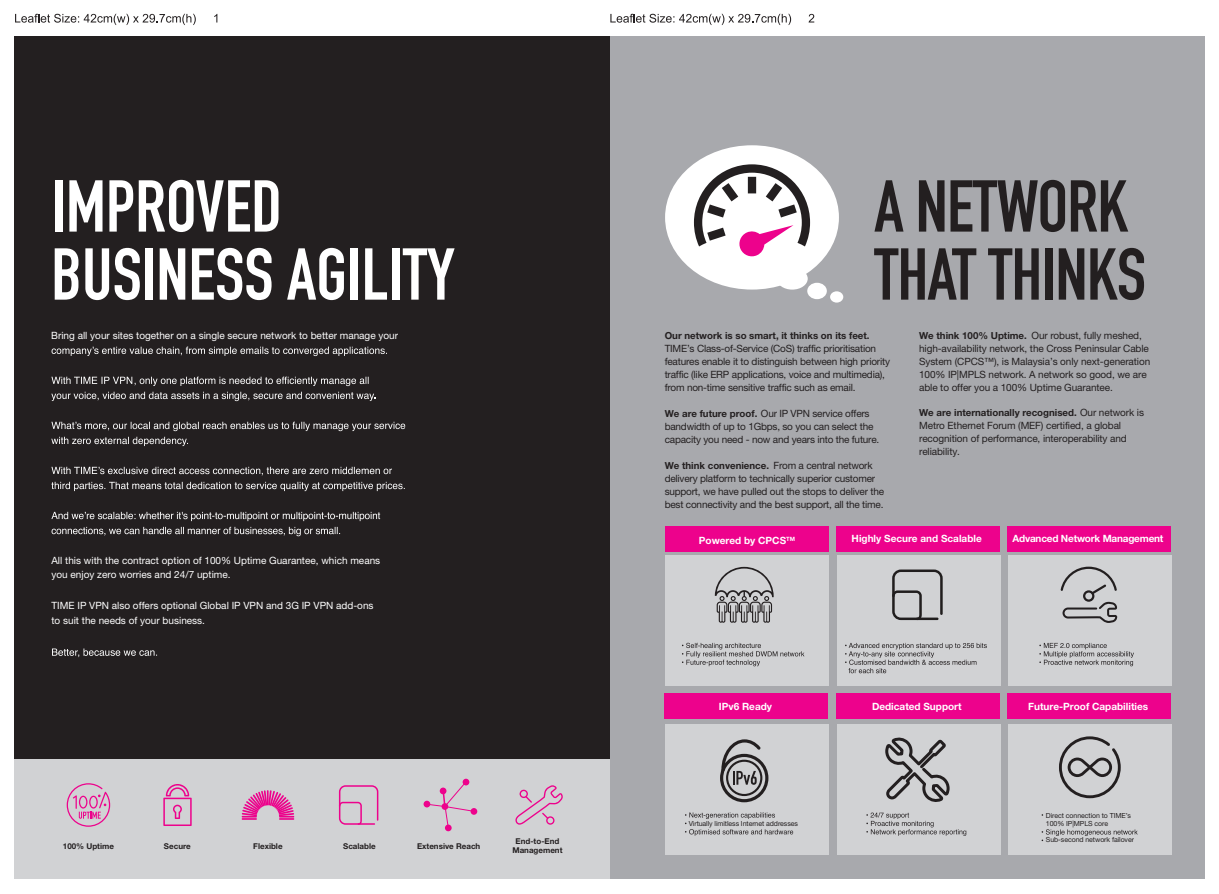
<style>
.page{position:relative;width:1219px;height:894px;background:#fff}
.page>*{position:absolute;margin:0;border:0;box-sizing:border-box;transform-origin:0 0}
.t1{font:72px/68px "DIN Engschrift";color:#fff}
.t2{font:72px/68px "DIN Engschrift";letter-spacing:-.01em;color:#231f20}
.t3{font:10px/13px "Helvetica Neue";letter-spacing:-.02em;color:#231f20}
.t4{font:10px/14.5px "Helvetica Neue";color:#fff}
.t5{font:700 10px "Helvetica Neue";color:#fff}
.t6{font:700 10px "Helvetica Neue";letter-spacing:-.02em;color:#fff}
.t7{font:700 9.7px "Helvetica Neue";color:#231f20}
.t8{font:700 8px/9.6px "Helvetica Neue";color:#231f20;text-align:center}
.t9{font:7px/8px "Helvetica Neue";letter-spacing:-.01em;color:#231f20}
.s1{font-weight:700;font-size:9.7px}
.s2{font-weight:400;font-size:10px}
</style>
<div class="page">
<div style="left:609px;top:37px;width:596px;height:841px;background:#a8a9ad"></div>
<div style="left:14px;top:37px;width:595px;height:841px;background:#231f20"></div>
<div style="left:665px;top:145px;width:174px;height:144px;background:#fff;border-radius:50%"></div>
<svg style="left:694px;top:164px;width:116px;height:93px"></svg>
<div style="left:777px;top:267px;width:31px;height:22px;background:#fff;border-radius:50%"></div>
<div style="left:807px;top:282px;width:20px;height:17px;background:#fff;border-radius:50%"></div>
<div style="left:830px;top:291px;width:13px;height:11px;background:#fff;border-radius:50%"></div>
<svg style="left:15px;top:14px;width:181px;height:11px"></svg>
<svg style="left:214px;top:14px;width:3px;height:8px"></svg>
<svg style="left:610px;top:14px;width:181px;height:11px"></svg>
<svg style="left:809px;top:14px;width:5px;height:8px"></svg>
<svg style="left:52px;top:346px;width:335px;height:10px"></svg>
<svg style="left:51px;top:376px;width:324px;height:25px"></svg>
<svg style="left:51px;top:421px;width:354px;height:25px"></svg>
<svg style="left:51px;top:466px;width:341px;height:9px"></svg>
<svg style="left:51px;top:481px;width:354px;height:10px"></svg>
<svg style="left:51px;top:511px;width:329px;height:25px"></svg>
<svg style="left:52px;top:648px;width:105px;height:8px"></svg>
<div style="left:665px;top:555px;width:163px;height:130px;background:#d1d2d4"></div>
<div style="left:837px;top:555px;width:163px;height:130px;background:#d1d2d4"></div>
<div style="left:1008px;top:555px;width:163px;height:130px;background:#d1d2d4"></div>
<div style="left:665px;top:723px;width:163px;height:130px;background:#d1d2d4"></div>
<div style="left:837px;top:723px;width:163px;height:130px;background:#d1d2d4"></div>
<div style="left:1008px;top:723px;width:163px;height:130px;background:#d1d2d4"></div>
<div style="left:665px;top:526px;width:163px;height:25px;background:#ed028c"></div>
<div style="left:836px;top:526px;width:163px;height:25px;background:#ed028c"></div>
<div style="left:1007px;top:526px;width:163px;height:25px;background:#ed028c"></div>
<div style="left:664px;top:692px;width:163px;height:25px;background:#ed028c"></div>
<div style="left:836px;top:692px;width:163px;height:25px;background:#ed028c"></div>
<div style="left:1007px;top:692px;width:163px;height:25px;background:#ed028c"></div>
<svg style="left:682px;top:642px;width:122px;height:24px"></svg>
<svg style="left:845px;top:642px;width:142px;height:31px"></svg>
<svg style="left:1039px;top:642px;width:95px;height:24px"></svg>
<svg style="left:685px;top:812px;width:108px;height:23px"></svg>
<svg style="left:866px;top:812px;width:100px;height:23px"></svg>
<svg style="left:1042px;top:829px;width:96px;height:11px"></svg>
<svg style="left:885px;top:737px;width:65px;height:65px"></svg>
<svg style="left:715px;top:566px;width:59px;height:56px"></svg>
<svg style="left:892px;top:569px;width:51px;height:50px"></svg>
<svg style="left:1060px;top:566px;width:57px;height:56px"></svg>
<svg style="left:720px;top:739px;width:48px;height:62px"></svg>
<svg style="left:1059px;top:736px;width:62px;height:61px"></svg>
<div style="left:14px;top:759px;width:596px;height:119px;background:#d1d2d4"></div>
<svg style="left:463px;top:778px;width:6px;height:7px"></svg>
<div style="left:424px;top:800px;width:6px;height:7px;background:#ed028c;border-radius:50%"></div>
<svg style="left:471px;top:807px;width:6px;height:7px"></svg>
<div style="left:445px;top:824px;width:7px;height:6px;background:#ed028c;border-radius:50%"></div>
<svg style="left:428px;top:782px;width:45px;height:45px"></svg>
<svg style="left:515px;top:785px;width:48px;height:39px"></svg>
<svg style="left:67px;top:783px;width:43px;height:43px"></svg>
<svg style="left:242px;top:790px;width:52px;height:29px"></svg>
<svg style="left:339px;top:785px;width:39px;height:39px"></svg>
<svg style="left:163px;top:784px;width:29px;height:41px"></svg>
<h1 class="t1" style="left:51px;top:172px;width:405px">IMPROVED<br>BUSINESS AGILITY</h1>
<h1 class="t2" style="left:874px;top:172px;width:273px">A NETWORK<br>THAT THINKS</h1>
<p class="t4" style="left:51px;top:328px;width:348px">Bring all your sites together on a single secure network to better manage your</p>
<p class="t3" style="left:919px;top:328px;width:233px"><span class="s1">We think 100% Uptime.</span> Our robust, fully meshed, high-availability network, the Cross Peninsular Cable System (CPCS™), is Malaysia’s only next-generation 100% IP|MPLS network. A network so good, we are able to offer you a 100% Uptime Guarantee.</p>
<p class="t7" style="left:919px;top:406px;width:226px">We are internationally recognised. <span class="s2">Our network is</span></p>
<p class="t3" style="left:919px;top:419px;width:209px">Metro Ethernet Forum (MEF) certified, a global recognition of performance, interoperability and reliability.</p>
<p class="t7" style="left:665px;top:329px;width:206px">Our network is so smart, it thinks on its feet.</p>
<p class="t3" style="left:665px;top:341px;width:227px">TIME’s Class-of-Service (CoS) traffic prioritisation features enable it to distinguish between high priority traffic (like ERP applications, voice and multimedia), from non-time sensitive traffic such as email.</p>
<p class="t3" style="left:665px;top:406px;width:216px"><span class="s1">We are future proof.</span> Our IP VPN service offers bandwidth of up to 1Gbps, so you can select the capacity you need - now and years into the future.</p>
<p class="t7" style="left:665px;top:459px;width:209px">We think convenience. <span class="s2">From a central network</span></p>
<p class="t3" style="left:665px;top:471px;width:221px">delivery platform to technically superior customer support, we have pulled out the stops to deliver the best connectivity and the best support, all the time.</p>
<p class="t4" style="left:52px;top:552px;width:330px">All this with the contract option of 100% Uptime Guarantee, which means you enjoy zero worries and 24/7 uptime.</p>
<p class="t4" style="left:52px;top:598px;width:324px">TIME IP VPN also offers optional Global IP VPN and 3G IP VPN add-ons to suit the needs of your business.</p>
<p class="t8" style="left:63px;top:840px;width:53px">100% Uptime</p>
<p class="t8" style="left:164px;top:840px;width:28px">Secure</p>
<p class="t8" style="left:253px;top:840px;width:31px">Flexible</p>
<p class="t8" style="left:343px;top:840px;width:34px">Scalable</p>
<p class="t8" style="left:417px;top:840px;width:65px">Extensive Reach</p>
<p class="t8" style="left:512px;top:835px;width:52px">End-to-End<br>Management</p>
<p class="t5" style="left:699px;top:534px;width:98px">Powered by CPCS<sup>TM</sup></p>
<p class="t5" style="left:852px;top:532px;width:132px">Highly Secure and Scalable</p>
<p class="t6" style="left:1012px;top:532px;width:152px">Advanced Network Management</p>
<p class="t5" style="left:719px;top:700px;width:55px">IPv6 Ready</p>
<p class="t5" style="left:872px;top:699px;width:91px">Dedicated Support</p>
<p class="t5" style="left:1028px;top:699px;width:121px">Future-Proof Capabilities</p>
<p class="t9" style="left:689px;top:818px;width:111px">Virtually limitless Internet addresses</p>
<p class="t9" style="left:1046px;top:810px;width:87px">Direct connection to TIME’s<br>100% IP|MPLS core</p>
<p class="t9" style="left:1046px;top:835px;width:90px">Sub-second network failover</p>
</div>
